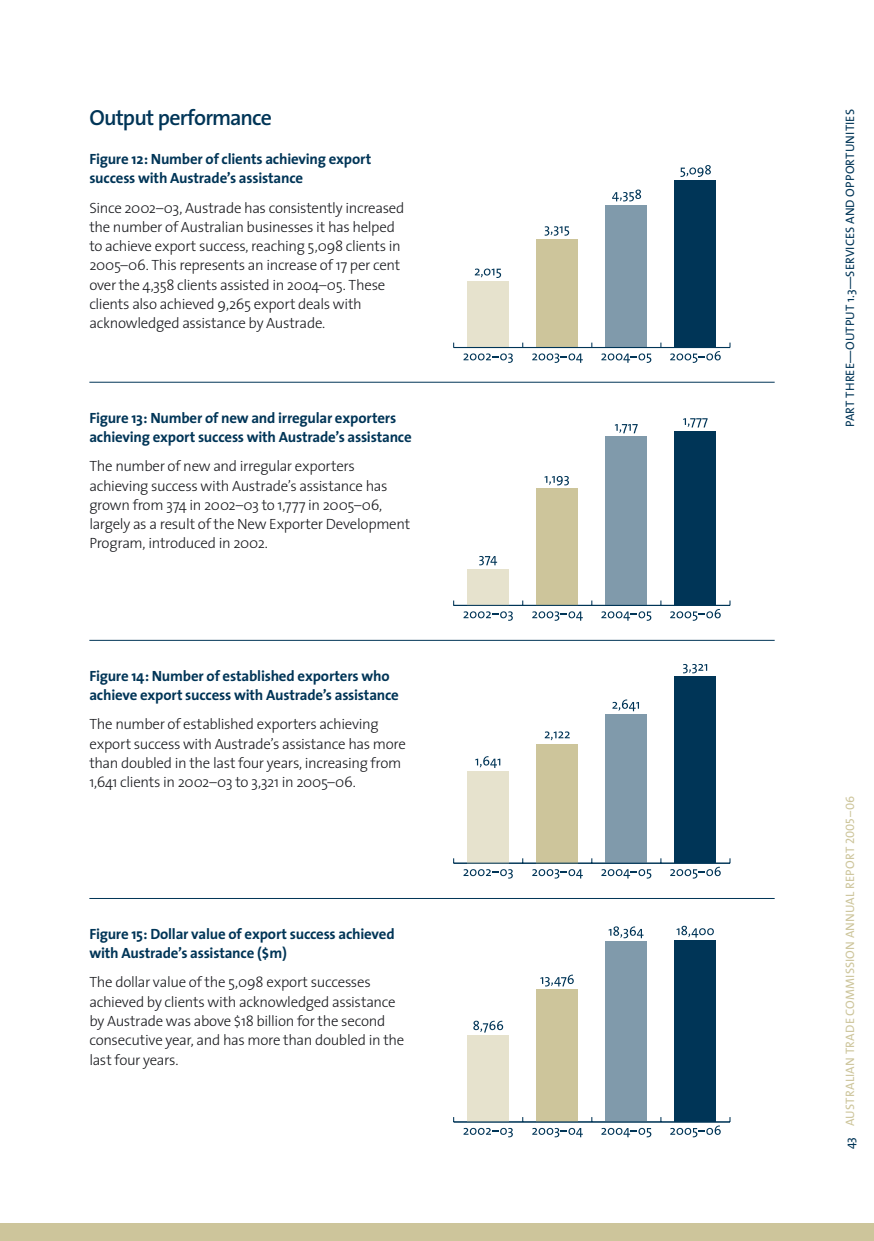
<style>
.page{position:relative;width:874px;height:1241px;background:#fff}
.page>*{position:absolute;margin:0;border:0;box-sizing:border-box;transform-origin:0 0}
.t1{font:600 21.88px "The Sans";letter-spacing:-.04em;color:#003557}
.t2{font:300 14.88px/19.2px "The Sans";letter-spacing:-.02em;color:#1b1c20}
.t3{font:700 14.88px/19.2px "The Sans";letter-spacing:-.015em;color:#003557}
.t4{font:12.25px "The Sans";letter-spacing:.015em;color:#cdc59b}
.t5{font:12.25px "The Sans";letter-spacing:.015em;color:#003557}
.s1{color:#003557}
.s2{font-family:"The Sans Caps"}
</style>
<div class="page">
<div style="left:0;top:1223px;width:873px;height:17px;background:#cdc59b"></div>
<div style="left:467px;top:281px;width:41px;height:66px;background:#e6e2cd"></div>
<div style="left:536px;top:239px;width:41px;height:108px;background:#cdc59b"></div>
<div style="left:605px;top:204px;width:41px;height:143px;background:#809aab"></div>
<div style="left:674px;top:180px;width:41px;height:167px;background:#003557"></div>
<svg style="left:670px;top:351px;width:50px;height:12px"></svg>
<svg style="left:601px;top:353px;width:50px;height:10px"></svg>
<svg style="left:532px;top:353px;width:50px;height:10px"></svg>
<svg style="left:463px;top:353px;width:49px;height:10px"></svg>
<hr style="left:453px;top:347px;width:276px;height:1px;background:#003557">
<svg style="left:474px;top:268px;width:27px;height:10px"></svg>
<svg style="left:544px;top:226px;width:25px;height:10px"></svg>
<svg style="left:612px;top:189px;width:28px;height:12px"></svg>
<svg style="left:680px;top:165px;width:30px;height:12px"></svg>
<div style="left:467px;top:568px;width:41px;height:37px;background:#e6e2cd"></div>
<div style="left:536px;top:488px;width:41px;height:117px;background:#cdc59b"></div>
<div style="left:605px;top:436px;width:41px;height:169px;background:#809aab"></div>
<div style="left:674px;top:430px;width:41px;height:175px;background:#003557"></div>
<svg style="left:670px;top:609px;width:50px;height:11px"></svg>
<svg style="left:601px;top:611px;width:50px;height:9px"></svg>
<svg style="left:532px;top:611px;width:50px;height:9px"></svg>
<svg style="left:463px;top:611px;width:49px;height:9px"></svg>
<hr style="left:453px;top:604px;width:276px;height:2px;background:#003557">
<svg style="left:479px;top:556px;width:18px;height:9px"></svg>
<svg style="left:544px;top:476px;width:24px;height:9px"></svg>
<svg style="left:614px;top:424px;width:23px;height:9px"></svg>
<svg style="left:683px;top:418px;width:24px;height:9px"></svg>
<div style="left:467px;top:770px;width:41px;height:93px;background:#e6e2cd"></div>
<div style="left:536px;top:743px;width:41px;height:120px;background:#cdc59b"></div>
<div style="left:605px;top:714px;width:41px;height:149px;background:#809aab"></div>
<div style="left:674px;top:676px;width:41px;height:187px;background:#003557"></div>
<svg style="left:670px;top:866px;width:50px;height:12px"></svg>
<svg style="left:601px;top:869px;width:50px;height:9px"></svg>
<svg style="left:532px;top:869px;width:50px;height:9px"></svg>
<svg style="left:463px;top:869px;width:49px;height:9px"></svg>
<hr style="left:453px;top:862px;width:276px;height:1px;background:#003557">
<svg style="left:475px;top:756px;width:25px;height:11px"></svg>
<svg style="left:544px;top:731px;width:25px;height:9px"></svg>
<svg style="left:612px;top:699px;width:26px;height:12px"></svg>
<svg style="left:683px;top:663px;width:23px;height:10px"></svg>
<div style="left:467px;top:1035px;width:41px;height:86px;background:#e6e2cd"></div>
<div style="left:536px;top:989px;width:41px;height:132px;background:#cdc59b"></div>
<div style="left:605px;top:941px;width:41px;height:180px;background:#809aab"></div>
<div style="left:674px;top:940px;width:41px;height:181px;background:#003557"></div>
<svg style="left:670px;top:1125px;width:50px;height:12px"></svg>
<svg style="left:601px;top:1127px;width:50px;height:10px"></svg>
<svg style="left:532px;top:1127px;width:50px;height:10px"></svg>
<svg style="left:463px;top:1127px;width:49px;height:10px"></svg>
<hr style="left:453px;top:1121px;width:276px;height:1px;background:#003557">
<svg style="left:473px;top:1020px;width:30px;height:12px"></svg>
<svg style="left:540px;top:974px;width:33px;height:12px"></svg>
<svg style="left:608px;top:926px;width:35px;height:12px"></svg>
<svg style="left:676px;top:925px;width:37px;height:12px"></svg>
<hr style="left:89px;top:382px;width:685px;height:1px;background:#003557">
<hr style="left:89px;top:639px;width:685px;height:1px;background:#003557">
<hr style="left:89px;top:897px;width:685px;height:1px;background:#003557">
<h1 class="t1" style="left:89px;top:99px;width:184px">Output performance</h1>
<p class="t3" style="left:89px;top:149px;width:283px">Figure 12: Number of clients achieving export success with Austrade’s assistance</p>
<p class="t2" style="left:89px;top:197px;width:316px">Since 2002–03, Austrade has consistently increased the number of Australian businesses it has helped to achieve export success, reaching 5,098 clients in 2005–06. This represents an increase of 17 per cent over the 4,358 clients assisted in 2004–05. These clients also achieved 9,265 export deals with acknowledged assistance by Austrade.</p>
<p class="t3" style="left:89px;top:407px;width:324px">Figure 13: Number of new and irregular exporters achieving export success with Austrade’s assistance</p>
<p class="t2" style="left:89px;top:456px;width:322px">The number of new and irregular exporters achieving success with Austrade’s assistance has grown from 374 in 2002–03 to 1,777 in 2005–06, largely as a result of the New Exporter Development Program, introduced in 2002.</p>
<p class="t3" style="left:89px;top:665px;width:311px">Figure 14: Number of established exporters who achieve export success with Austrade’s assistance</p>
<p class="t2" style="left:89px;top:714px;width:318px">The number of established exporters achieving export success with Austrade’s assistance has more than doubled in the last four years, increasing from 1,641 clients in 2002–03 to 3,321 in 2005–06.</p>
<p class="t3" style="left:89px;top:923px;width:306px">Figure 15: Dollar value of export success achieved with Austrade’s assistance ($m)</p>
<p class="t2" style="left:89px;top:972px;width:316px">The dollar value of the 5,098 export successes achieved by clients with acknowledged assistance by Austrade was above $18 billion for the second consecutive year, and has more than doubled in the last four years.</p>
<p class="t5" style="left:839px;top:427px;width:319px;rotate:-90deg">Part three—output 1.3—Services and opportunities</p>
<p class="t4" style="left:839px;top:1148px;width:354px;rotate:-90deg"><span class="s1">43</span> Australian Trade Commission Annual Report <span class="s2">2005–06</span></p>
</div>
